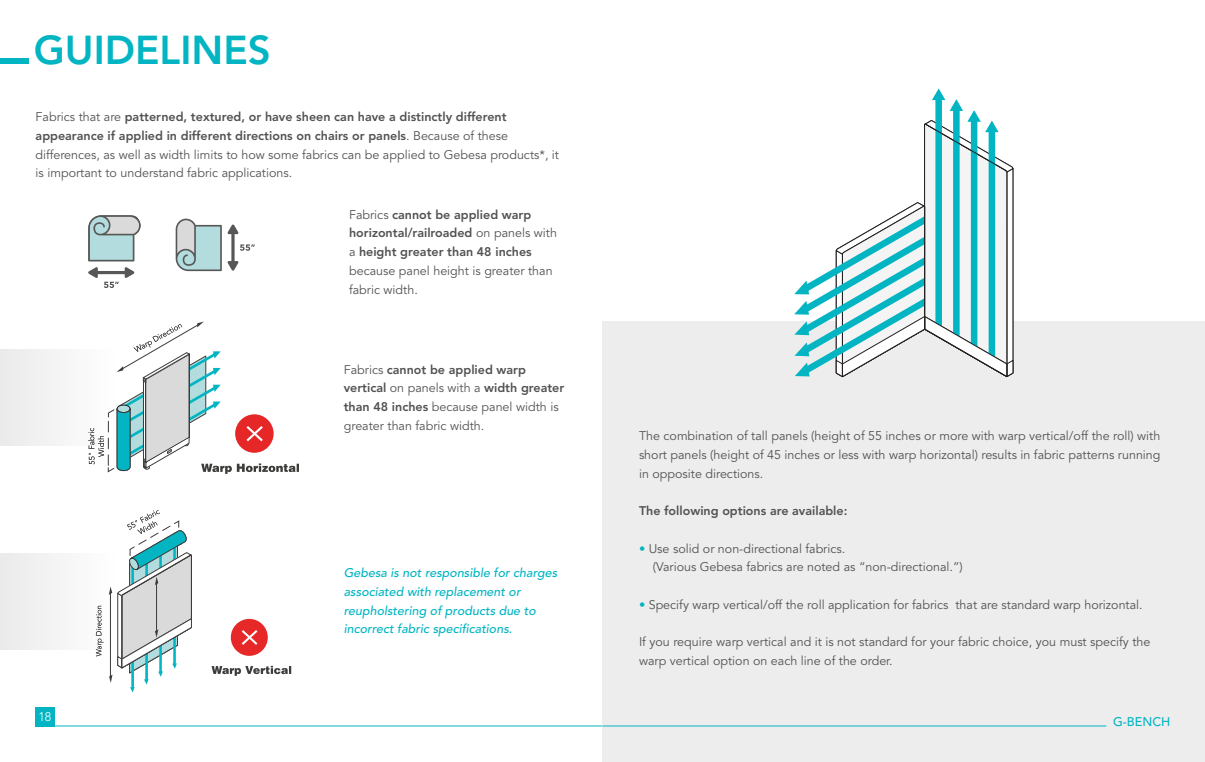
<style>
.page{position:relative;width:1205px;height:762px;background:#fff}
.page>*{position:absolute;margin:0;border:0;box-sizing:border-box;transform-origin:0 0}
.t1{font:800 40px "Avenir LT Pro";color:#03b5c3}
.t2{font:12.5px/18.8px "Avenir LT Pro";color:#525251}
.t3{font:800 12.5px/18.8px "Avenir LT Pro";color:#525251}
.t4{font:italic 500 12.5px/18.8px "Avenir LT Pro";color:#03b5c3}
.t5{font:500 12.5px "Avenir LT Pro";color:#03b5c3}
.t6{font:300 12.5px "Avenir LT Pro";color:#fff}
.s1{font-weight:800}
.s2{font-weight:400}
.s3{color:#03b5c3}
</style>
<div class="page">
<div style="left:0;top:349px;width:118px;height:97px;background:#f2f2f2"></div>
<div style="left:0;top:553px;width:118px;height:96px;background:#f3f3f3"></div>
<svg style="left:88px;top:215px;width:53px;height:46px;background:#b2c8c8"></svg>
<svg style="left:88px;top:267px;width:47px;height:21px"></svg>
<svg style="left:176px;top:219px;width:79px;height:52px"></svg>
<svg style="left:88px;top:321px;width:211px;height:153px"></svg>
<svg style="left:211px;top:666px;width:80px;height:10px"></svg>
<div style="left:231px;top:619px;width:37px;height:37px;background:#e62828;border-radius:50%"></div>
<svg style="left:242px;top:630px;width:15px;height:15px"></svg>
<svg style="left:96px;top:510px;width:96px;height:182px"></svg>
<hr style="left:35px;top:725px;width:567px;height:1px;background:#03b5c3">
<div style="left:35px;top:707px;width:19px;height:19px;background:#03b5c3"></div>
<div style="left:602px;top:321px;width:603px;height:441px;background:#ededed"></div>
<svg style="left:794px;top:88px;width:220px;height:290px"></svg>
<hr style="left:602px;top:725px;width:504px;height:1px;background:#03b5c3">
<div style="left:0;top:58px;width:29px;height:6px;background:#03b5c3"></div>
<h1 class="t1" style="left:34px;top:26px;width:239px">GUIDELINES</h1>
<p class="t2" style="left:36px;top:108px;width:525px">Fabrics that are <span class="s1">patterned, textured, or have sheen can have a distinctly different appearance if applied in different directions on chairs or panels</span>. Because of these differences, as well as width limits to how some fabrics can be applied to Gebesa products*, it is important to understand fabric applications.</p>
<p class="t3" style="left:349px;top:205px;width:209px"><span class="s2">Fabrics</span> cannot be applied warp horizontal/railroaded <span class="s2">on panels with a</span> height greater than 48 inches <span class="s2">because panel height is greater than fabric width.</span></p>
<p class="t2" style="left:344px;top:360px;width:222px">Fabrics <span class="s1">cannot be applied warp vertical</span> on panels with a <span class="s1">width greater than 48 inches</span> because panel width is greater than fabric width.</p>
<p class="t6" style="left:38px;top:709px;width:14px">18</p>
<p class="t4" style="left:344px;top:564px;width:215px">Gebesa is not responsible for charges associated with replacement or reupholstering of products due to incorrect fabric specifications.</p>
<p class="t2" style="left:639px;top:427px;width:523px;text-align:justify">The combination of tall panels (height of 55 inches or more with warp vertical/off the roll) with short panels (height of 45 inches or less with warp horizontal) results in fabric patterns running in opposite directions.</p>
<p class="t3" style="left:639px;top:501px;width:210px">The following options are available:</p>
<p class="t2" style="left:653px;top:539px;width:311px;text-indent:-14px"><span class="s3">•</span> Use solid or non-directional fabrics.<br>(Various Gebesa fabrics are noted as “non-directional.”)</p>
<p class="t2" style="left:639px;top:595px;width:505px"><span class="s3">•</span> Specify warp vertical/off the roll application for fabrics that are standard warp horizontal.</p>
<p class="t2" style="left:639px;top:633px;width:513px">If you require warp vertical and it is not standard for your fabric choice, you must specify the warp vertical option on each line of the order.</p>
<p class="t5" style="left:1113px;top:714px;width:59px">G-BENCH</p>
</div>
